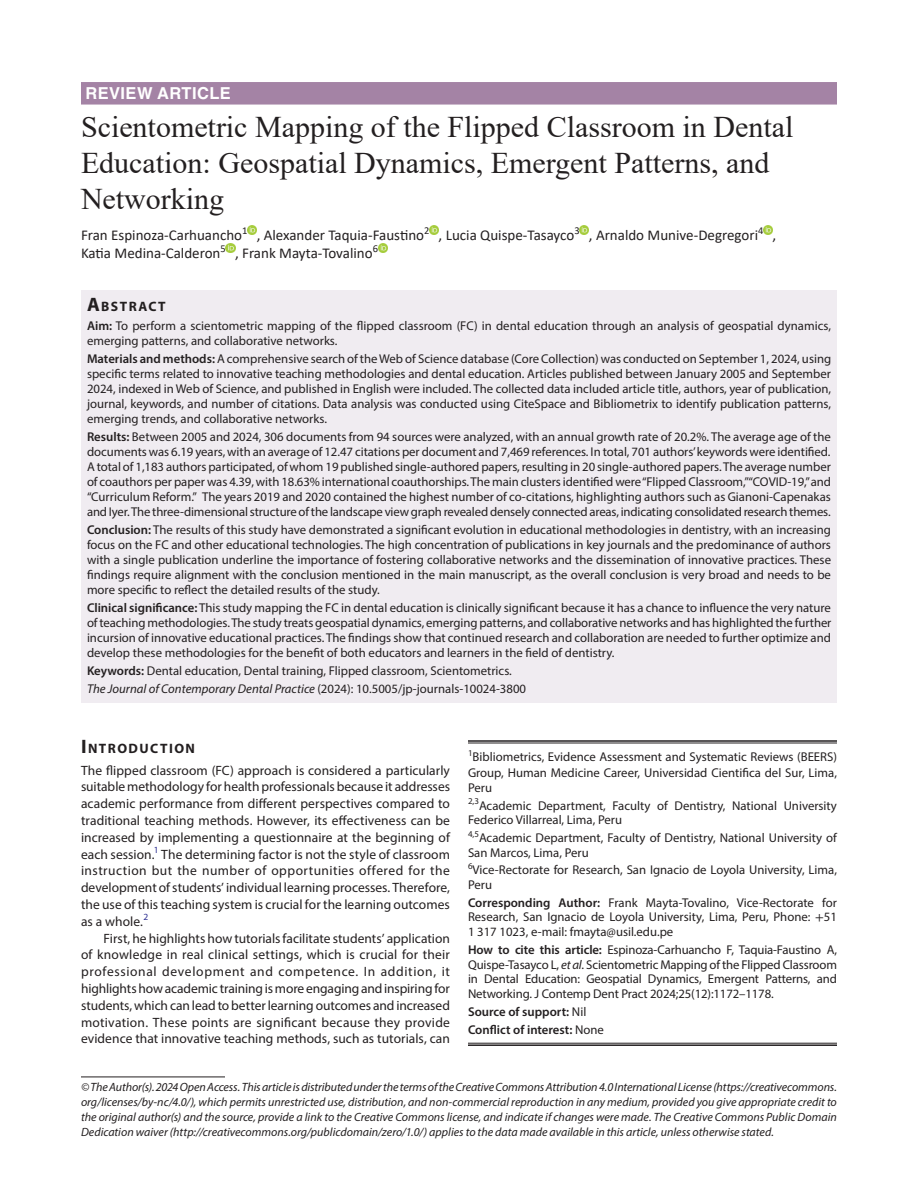
<style>
.page{position:relative;width:918px;height:1188px;background:#fff}
.page>*{position:absolute;margin:0;border:0;box-sizing:border-box;transform-origin:0 0}
.t1{font:30px/36px "Times New Roman";color:#231f20}
.ArticleType{font:700 16.5px "Helvetica LT Std";letter-spacing:.025em;color:#fff}
.AuthorName{font:15px/18px "Calibri";color:#231f20}
.Head-1-first{font:700 13.65px "Myriad Pro";letter-spacing:.105em;color:#231f20}
.AbstractTitle{font:700 13.65px "Myriad Pro";letter-spacing:.105em;color:#231f20}
.Para-NoIndent{font:13.5px/16.8px "Myriad Pro";letter-spacing:.005em;color:#231f20;text-align:justify}
.Para-Indent{font:13.5px/16.8px "Myriad Pro";color:#231f20;text-align:justify}
.Abstract-Para-first{font:12.75px/15px "Myriad Pro";color:#231f20;text-align:justify}
.Affiliation{font:12.75px/14.7px "Myriad Pro";color:#231f20}
.How_to_Cite{font:12.75px/14.7px "Myriad Pro";letter-spacing:-.01em;color:#231f20;text-align:justify}
.Corresponding_Author{font:12.75px/14.7px "Myriad Pro";color:#231f20;text-align:justify}
.Affiliation-first{font:12.75px/15.3px "Myriad Pro";color:#231f20;text-align:justify}
.JT_DOI{font:italic 12.75px "Myriad Pro";color:#231f20}
.Keywords{font:12.75px "Myriad Pro";color:#231f20}
.COI{font:600 12.75px "Myriad Pro";color:#231f20}
.Source{font:600 12.75px "Myriad Pro";color:#231f20}
.FootNote{font:italic 12px/15px "Myriad Pro";color:#231f20;text-align:justify}
.s1{font-size:19.5px}
.s2{font-weight:600}
.s3{font-style:normal}
.s4{font-family:"STIX General"}
.s5{font-style:italic}
.s6{font-weight:400}
</style>
<div class="page">
<div style="left:81px;top:82px;width:756px;height:23px;background:#a483a5"></div>
<div style="left:81px;top:290px;width:756px;height:26px;background:#f0ecf1"></div>
<div style="left:81px;top:315px;width:756px;height:39px;background:#f0ecf1"></div>
<div style="left:81px;top:348px;width:756px;height:84px;background:#f0ecf1"></div>
<div style="left:81px;top:426px;width:756px;height:99px;background:#f0ecf1"></div>
<div style="left:81px;top:519px;width:756px;height:84px;background:#f0ecf1"></div>
<div style="left:81px;top:597px;width:756px;height:69px;background:#f0ecf1"></div>
<div style="left:81px;top:660px;width:756px;height:24px;background:#f0ecf1"></div>
<div style="left:81px;top:678px;width:756px;height:24px;background:#f0ecf1"></div>
<svg style="left:248px;top:225px;width:9px;height:9px"></svg>
<svg style="left:429px;top:225px;width:10px;height:9px"></svg>
<svg style="left:580px;top:225px;width:9px;height:9px"></svg>
<svg style="left:763px;top:225px;width:10px;height:9px"></svg>
<svg style="left:226px;top:243px;width:9px;height:9px"></svg>
<svg style="left:378px;top:243px;width:9px;height:9px"></svg>
<hr style="left:81px;top:1077px;width:144px;height:1px;background:#231f20">
<hr style="left:468px;top:740px;width:369px;height:2px;background:#231f20">
<hr style="left:468px;top:743px;width:369px;height:1px;background:#231f20">
<hr style="left:468px;top:1043px;width:369px;height:1px;background:#231f20">
<hr style="left:468px;top:1044px;width:369px;height:2px;background:#231f20">
<p class="ArticleType" style="left:86px;top:83px;width:147px">REVIEW ARTICLE</p>
<p class="t1" style="left:81px;top:108px;width:714px">Scientometric Mapping of the Flipped Classroom in Dental<br>Education: Geospatial Dynamics, Emergent Patterns, and<br>Networking</p>
<p class="AuthorName" style="left:81px;top:226px;width:697px">Fran Espinoza-Carhuancho<sup>1</sup> , Alexander Taquia-Faustino<sup>2</sup> , Lucia Quispe-Tasayco<sup>3</sup> , Arnaldo Munive-Degregori<sup>4</sup> ,<br>Katia Medina-Calderon<sup>5</sup> , Frank Mayta-Tovalino<sup>6</sup></p>
<p class="AbstractTitle" style="left:87px;top:297px;width:80px"><span class="s1">A</span>BSTRACT</p>
<p class="Abstract-Para-first" style="left:87px;top:318px;width:746px"><span class="s2">Aim:</span> To perform a scientometric mapping of the flipped classroom (FC) in dental education through an analysis of geospatial dynamics, emerging patterns, and collaborative networks.</p>
<p class="Abstract-Para-first" style="left:87px;top:351px;width:746px"><span class="s2">Materials and methods:</span> A comprehensive search of the Web of Science database (Core Collection) was conducted on September 1, 2024, using specific terms related to innovative teaching methodologies and dental education. Articles published between January 2005 and September 2024, indexed in Web of Science, and published in English were included. The collected data included article title, authors, year of publication, journal, keywords, and number of citations. Data analysis was conducted using CiteSpace and Bibliometrix to identify publication patterns, emerging trends, and collaborative networks.</p>
<p class="Abstract-Para-first" style="left:87px;top:429px;width:746px"><span class="s2">Results:</span> Between 2005 and 2024, 306 documents from 94 sources were analyzed, with an annual growth rate of 20.2%. The average age of the documents was 6.19 years, with an average of 12.47 citations per document and 7,469 references. In total, 701 authors’ keywords were identified.<br>A total of 1,183 authors participated, of whom 19 published single-authored papers, resulting in 20 single-authored papers. The average number of coauthors per paper was 4.39, with 18.63% international coauthorships. The main clusters identified were “Flipped Classroom,” “COVID-19,” and “Curriculum Reform.” The years 2019 and 2020 contained the highest number of co-citations, highlighting authors such as Gianoni-Capenakas and Iyer. The three-dimensional structure of the landscape view graph revealed densely connected areas, indicating consolidated research themes.</p>
<p class="Abstract-Para-first" style="left:87px;top:522px;width:746px"><span class="s2">Conclusion:</span> The results of this study have demonstrated a significant evolution in educational methodologies in dentistry, with an increasing focus on the FC and other educational technologies. The high concentration of publications in key journals and the predominance of authors with a single publication underline the importance of fostering collaborative networks and the dissemination of innovative practices. These findings require alignment with the conclusion mentioned in the main manuscript, as the overall conclusion is very broad and needs to be more specific to reflect the detailed results of the study.</p>
<p class="Abstract-Para-first" style="left:87px;top:600px;width:746px"><span class="s2">Clinical significance:</span> This study mapping the FC in dental education is clinically significant because it has a chance to influence the very nature of teaching methodologies. The study treats geospatial dynamics, emerging patterns, and collaborative networks and has highlighted the further incursion of innovative educational practices. The findings show that continued research and collaboration are needed to further optimize and develop these methodologies for the benefit of both educators and learners in the field of dentistry.</p>
<p class="Keywords" style="left:87px;top:663px;width:426px"><span class="s2">Keywords:</span> Dental education, Dental training, Flipped classroom, Scientometrics.</p>
<p class="JT_DOI" style="left:87px;top:681px;width:441px">The Journal of Contemporary Dental Practice <span class="s3">(2024): 10.5005/jp-journals-10024-3800</span></p>
<p class="Head-1-first" style="left:81px;top:740px;width:116px"><span class="s1">I</span>NTRODUCTION</p>
<p class="Para-NoIndent" style="left:81px;top:761px;width:371px">The flipped classroom (FC) approach is considered a particularly suitable methodology for health professionals because it addresses academic performance from different perspectives compared to traditional teaching methods. However, its effectiveness can be increased by implementing a questionnaire at the beginning of each session.<sup>1</sup> The determining factor is not the style of classroom instruction but the number of opportunities offered for the development of students’ individual learning processes. Therefore, the use of this teaching system is crucial for the learning outcomes as a whole.<sup>2</sup></p>
<p class="Para-Indent" style="left:81px;top:929px;width:371px;text-indent:22px">First, he highlights how tutorials facilitate students’ application of knowledge in real clinical settings, which is crucial for their professional development and competence. In addition, it highlights how academic training is more engaging and inspiring for students, which can lead to better learning outcomes and increased motivation. These points are significant because they provide evidence that innovative teaching methods, such as tutorials, can</p>
<p class="FootNote" style="left:81px;top:1079px;width:758px">© The Author(s). 2024 Open Access. This article is distributed under the terms of the Creative Commons Attribution 4.0 International License (https://creativecommons. org/licenses/by-nc/4.0/), which permits unrestricted use, distribution, and non-commercial reproduction in any medium, provided you give appropriate credit to the original author(s) and the source, provide a link to the Creative Commons license, and indicate if changes were made. The Creative Commons Public Domain Dedication waiver (http://creativecommons.org/publicdomain/zero/1.0/) applies to the data made available in this article, unless otherwise stated.</p>
<p class="Affiliation-first" style="left:468px;top:749px;width:371px"><sup>1</sup>Bibliometrics, Evidence Assessment and Systematic Reviews (BEERS)<br>Group, Human Medicine Career, Universidad Cientifica del Sur, Lima, Peru</p>
<p class="Affiliation" style="left:468px;top:798px;width:370px"><sup>2,3</sup>Academic Department, Faculty of Dentistry, National University<br>Federico Villarreal, Lima, Peru</p>
<p class="Affiliation" style="left:468px;top:830px;width:371px"><sup>4,5</sup>Academic Department, Faculty of Dentistry, National University of<br>San Marcos, Lima, Peru</p>
<p class="Affiliation" style="left:468px;top:863px;width:371px"><sup>6</sup>Vice-Rectorate for Research, San Ignacio de Loyola University, Lima,<br>Peru</p>
<p class="Corresponding_Author" style="left:468px;top:895px;width:371px"><span class="s2">Corresponding Author:</span> Frank Mayta-Tovalino, Vice-Rectorate for Research, San Ignacio de Loyola University, Lima, Peru, Phone: <span class="s4">+</span>51<br>1 317 1023, e-mail: fmayta@usil.edu.pe</p>
<p class="How_to_Cite" style="left:468px;top:942px;width:371px"><span class="s2">How to cite this article:</span> Espinoza-Carhuancho F, Taquia-Faustino A, Quispe-Tasayco L, <span class="s5">et al</span>. Scientometric Mapping of the Flipped Classroom in Dental Education: Geospatial Dynamics, Emergent Patterns, and Networking. J Contemp Dent Pract 2024;25(12):1172–1178.</p>
<p class="Source" style="left:468px;top:1003px;width:120px">Source of support: <span class="s6">Nil</span></p>
<p class="COI" style="left:468px;top:1022px;width:137px">Conflict of interest: <span class="s6">None</span></p>
</div>
